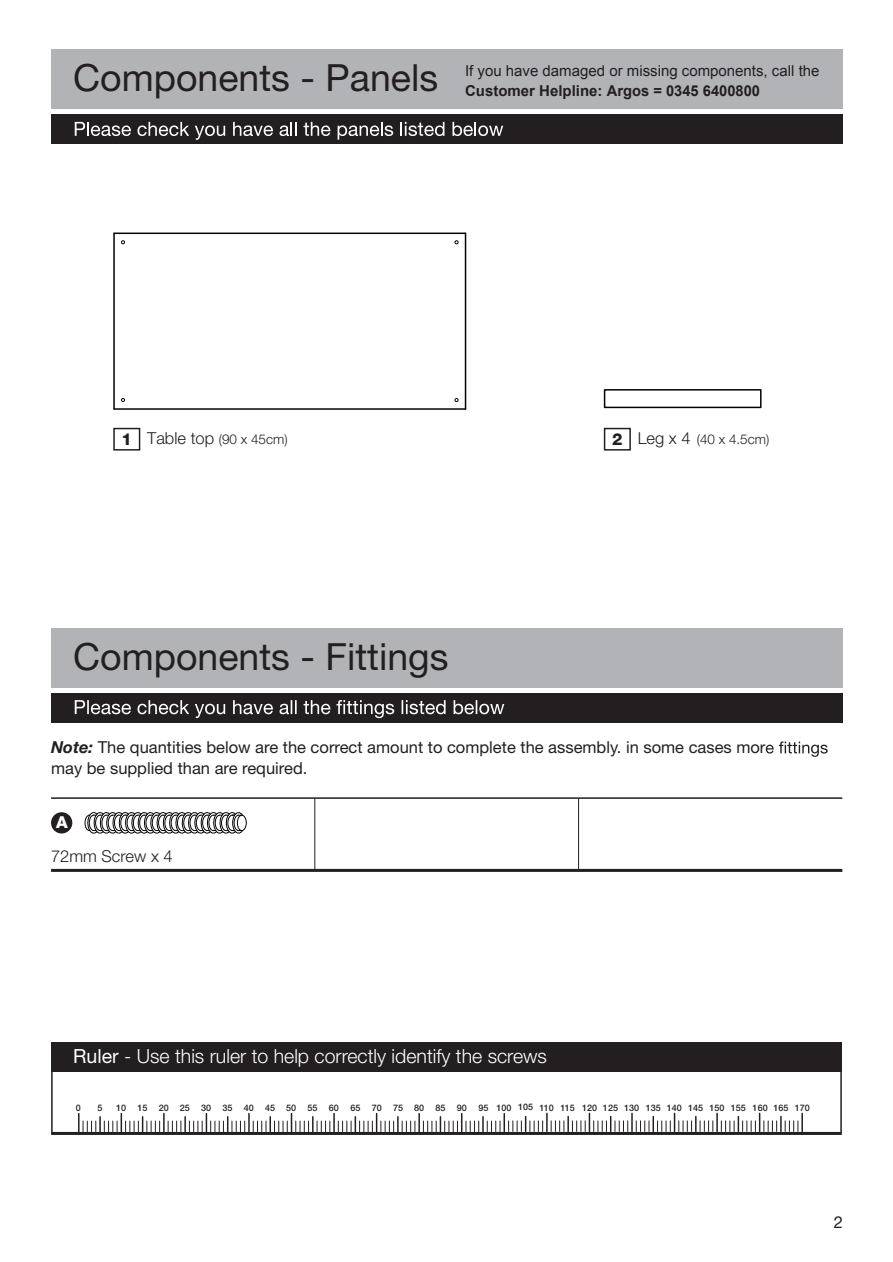
<style>
.page{position:relative;width:893px;height:1262px;background:#fff}
.page>*{position:absolute;margin:0;border:0;box-sizing:border-box;transform-origin:0 0}
.t1{font:37.5px "Helvetica Neue LT Std";color:#231f20}
.t2{font:300 19.5px "Helvetica Neue LT Std";color:#fff}
.t3{font:16.5px/20.4px "Helvetica Neue LT Std";color:#231f20}
.t4{font:300 16.5px "Helvetica Neue LT Std";color:#231f20}
.t5{font:800 16.5px "Helvetica Neue LT Std";color:#fff}
.t6{font:15px "Arial";color:#231f20}
.t7{font:700 15px "Arial";color:#231f20}
.t8{font:300 13.5px "Helvetica Neue LT Std";color:#231f20}
.t9{font:500 9px "Helvetica Neue LT Std";color:#231f20}
.s1{font-weight:800;font-size:16.5px}
.s2{font-size:16.5px}
.s3{font-weight:700;font-style:italic}
.s4{font-weight:400}
</style>
<div class="page">
<div style="left:51px;top:50px;width:791px;height:59px;background:#b2b3b7"></div>
<div style="left:51px;top:693px;width:791px;height:29px;background:#231f20"></div>
<div style="left:51px;top:628px;width:791px;height:59px;background:#b2b3b7"></div>
<svg style="left:765px;top:741px;width:62px;height:16px"></svg>
<hr style="left:314px;top:798px;width:1px;height:72px;background:#231f20">
<hr style="left:578px;top:798px;width:1px;height:72px;background:#231f20">
<hr style="left:51px;top:797px;width:791px;height:2px;background:#231f20">
<hr style="left:51px;top:869px;width:791px;height:3px;background:#231f20">
<svg style="left:75px;top:700px;width:429px;height:18px"></svg>
<svg style="left:51px;top:1068px;width:791px;height:66px"></svg>
<hr style="left:51px;top:1131px;width:790px;height:3px;background:#231f20">
<svg style="left:78px;top:1113px;width:725px;height:18px"></svg>
<div style="left:51px;top:1042px;width:790px;height:29px;background:#231f20"></div>
<div style="left:51px;top:812px;width:21px;height:21px;background:#231f20;border-radius:50%"></div>
<div style="left:51px;top:115px;width:791px;height:29px;background:#231f20"></div>
<svg style="left:75px;top:122px;width:56px;height:14px"></svg>
<svg style="left:137px;top:122px;width:52px;height:14px"></svg>
<svg style="left:195px;top:125px;width:30px;height:15px"></svg>
<svg style="left:233px;top:122px;width:40px;height:14px"></svg>
<svg style="left:279px;top:122px;width:17px;height:14px"></svg>
<svg style="left:303px;top:122px;width:27px;height:14px"></svg>
<svg style="left:337px;top:122px;width:56px;height:18px"></svg>
<svg style="left:400px;top:122px;width:44px;height:14px"></svg>
<svg style="left:452px;top:122px;width:51px;height:14px"></svg>
<div style="left:237px;top:814px;width:10px;height:17px;border:1px solid #030303;border-radius:50%"></div>
<svg style="left:84px;top:812px;width:159px;height:22px"></svg>
<div style="left:113px;top:428px;width:27px;height:22px;border:2px solid #231f20"></div>
<hr style="left:114px;top:408px;width:351px;height:2px;background:#030303">
<hr style="left:465px;top:233px;width:1px;height:176px;background:#030303">
<hr style="left:114px;top:232px;width:351px;height:2px;background:#030303">
<hr style="left:113px;top:233px;width:2px;height:176px;background:#030303">
<svg style="left:121px;top:398px;width:4px;height:4px"></svg>
<svg style="left:121px;top:240px;width:4px;height:4px"></svg>
<svg style="left:454px;top:398px;width:4px;height:4px"></svg>
<svg style="left:454px;top:240px;width:4px;height:4px"></svg>
<div style="left:604px;top:428px;width:27px;height:22px;border:2px solid #231f20"></div>
<div style="left:604px;top:389px;width:157px;height:19px;border:2px solid #030303"></div>
<h1 class="t1" style="left:73px;top:56px;width:366px">Components - Panels</h1>
<p class="t6" style="left:465px;top:60px;width:356px">If you have damaged or missing components, call the</p>
<p class="t7" style="left:465px;top:81px;width:296px">Customer Helpline: Argos = 0345 6400800</p>
<p class="t8" style="left:122px;top:431px;width:167px"><span class="s1">1</span> <span class="s2">Table top</span> (90 x 45cm)</p>
<p class="t8" style="left:612px;top:431px;width:159px"><span class="s1">2</span> <span class="s2">Leg x 4</span> (40 x 4.5cm)</p>
<h1 class="t1" style="left:73px;top:634px;width:377px">Components - Fittings</h1>
<p class="t3" style="left:51px;top:737px;width:716px"><span class="s3">Note:</span> The quantities below are the correct amount to complete the assembly. in some cases mor may be supplied than are required.</p>
<p class="t5" style="left:56px;top:812px;width:13px">A</p>
<p class="t4" style="left:51px;top:846px;width:123px">72mm Screw x 4</p>
<p class="t2" style="left:73px;top:1044px;width:475px"><span class="s4">Ruler</span> - Use this ruler to help correctly identify the screws</p>
<p class="t9" style="left:76px;top:1102px;width:7px">0</p>
<p class="t9" style="left:97px;top:1102px;width:7px">5</p>
<p class="t9" style="left:116px;top:1102px;width:12px">10</p>
<p class="t9" style="left:137px;top:1102px;width:12px">15</p>
<p class="t9" style="left:159px;top:1102px;width:12px">20</p>
<p class="t9" style="left:180px;top:1102px;width:12px">25</p>
<p class="t9" style="left:201px;top:1102px;width:12px">30</p>
<p class="t9" style="left:222px;top:1102px;width:12px">35</p>
<p class="t9" style="left:244px;top:1102px;width:12px">40</p>
<p class="t9" style="left:265px;top:1102px;width:12px">45</p>
<p class="t9" style="left:286px;top:1102px;width:33px">50 55</p>
<p class="t9" style="left:329px;top:1102px;width:12px">60</p>
<p class="t9" style="left:350px;top:1102px;width:12px">65</p>
<p class="t9" style="left:372px;top:1102px;width:12px">70</p>
<p class="t9" style="left:393px;top:1102px;width:12px">75</p>
<p class="t9" style="left:414px;top:1102px;width:33px">80 85</p>
<p class="t9" style="left:456px;top:1102px;width:12px">90</p>
<p class="t9" style="left:478px;top:1102px;width:333px">95 100 105 110 115 120 125 130 135 140 145 150 155 160 165 170</p>
<p class="t3" style="left:833px;top:1211px;width:11px">2</p>
</div>
